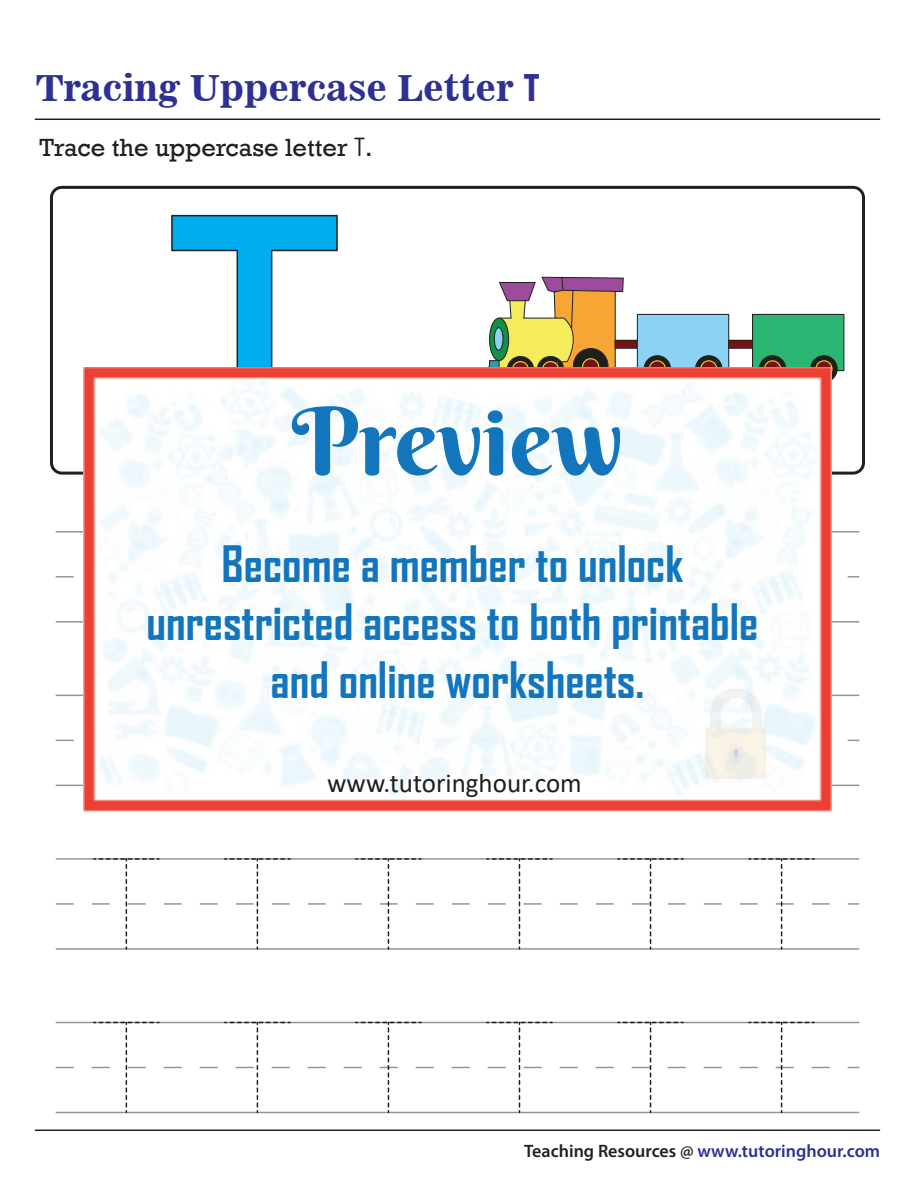
<style>
.page{position:relative;width:918px;height:1188px;background:#fff}
.page>*{position:absolute;margin:0;border:0;box-sizing:border-box;transform-origin:0 0}
.t1{font:94.05px "Berkshire Swash";color:#1375bc}
.t2{font:700 48px/57.6px "Agency FB";color:#1375bc;text-align:center}
.t3{font:36px "News 701 BT Bold A";color:#2e3092}
.t4{font:27px "Calibri";color:#211e1e}
.t5{font:25.5px "Rockwell";color:#231f20}
.t6{font:600 18px "Myriad Pro";color:#2e3092}
.s1{font-family:"Century Gothic";font-weight:700;font-size:37.5px}
.s2{font-family:"Century Gothic"}
.s3{color:#231f20}
</style>
<div class="page">
<hr style="left:35px;top:119px;width:845px;height:1px;background:#231f20">
<hr style="left:35px;top:1130px;width:845px;height:1px;background:#231f20">
<div style="left:50px;top:186px;width:815px;height:289px;border:3px solid #231f20;border-radius:10px"></div>
<svg style="left:476px;top:276px;width:148px;height:92px"></svg>
<div style="left:615px;top:340px;width:22px;height:8px;background:#771115"></div>
<div style="left:615px;top:340px;width:23px;height:8px;border:1px solid #211e1e"></div>
<div style="left:637px;top:314px;width:92px;height:57px;background:#8ad3f4"></div>
<div style="left:637px;top:314px;width:92px;height:57px;border:1px solid #211e1e"></div>
<svg style="left:644px;top:356px;width:27px;height:26px"></svg>
<div style="left:644px;top:356px;width:27px;height:26px;border:1px solid #211e1e;border-radius:50%"></div>
<svg style="left:649px;top:361px;width:16px;height:16px"></svg>
<div style="left:649px;top:361px;width:17px;height:16px;border:1px solid #f7ee21;border-radius:50%"></div>
<svg style="left:696px;top:356px;width:26px;height:26px"></svg>
<div style="left:695px;top:356px;width:27px;height:26px;border:1px solid #211e1e;border-radius:50%"></div>
<svg style="left:701px;top:361px;width:16px;height:16px"></svg>
<div style="left:700px;top:361px;width:17px;height:16px;border:1px solid #f7ee21;border-radius:50%"></div>
<div style="left:729px;top:340px;width:24px;height:8px;background:#771115"></div>
<div style="left:729px;top:340px;width:24px;height:8px;border:1px solid #211e1e"></div>
<div style="left:753px;top:314px;width:91px;height:57px;background:#2bb572"></div>
<div style="left:752px;top:314px;width:92px;height:57px;border:1px solid #211e1e"></div>
<svg style="left:759px;top:356px;width:27px;height:26px"></svg>
<div style="left:759px;top:356px;width:27px;height:26px;border:1px solid #211e1e;border-radius:50%"></div>
<svg style="left:764px;top:361px;width:17px;height:16px"></svg>
<div style="left:764px;top:361px;width:17px;height:16px;border:1px solid #f7ee21;border-radius:50%"></div>
<svg style="left:811px;top:356px;width:26px;height:26px"></svg>
<div style="left:811px;top:356px;width:26px;height:26px;border:1px solid #211e1e;border-radius:50%"></div>
<svg style="left:816px;top:361px;width:16px;height:16px"></svg>
<div style="left:816px;top:361px;width:16px;height:16px;border:1px solid #f7ee21;border-radius:50%"></div>
<hr style="left:56px;top:621px;width:803px;height:2px;background:#939598">
<hr style="left:56px;top:785px;width:803px;height:1px;background:#939598">
<svg style="left:56px;top:695px;width:803px;height:90px"></svg>
<hr style="left:56px;top:948px;width:803px;height:2px;background:#939598">
<svg style="left:56px;top:858px;width:803px;height:91px"></svg>
<hr style="left:56px;top:1112px;width:803px;height:1px;background:#939598">
<svg style="left:56px;top:1022px;width:803px;height:90px"></svg>
<svg style="left:170px;top:214px;width:169px;height:154px"></svg>
<svg style="left:56px;top:513px;width:803px;height:109px"></svg>
<img style="left:84px;top:368px;width:747px;height:443px">
<p class="t3" style="left:36px;top:72px;width:505px">Tracing Uppercase Letter <span class="s1">T</span></p>
<p class="t5" style="left:39px;top:139px;width:335px">Trace the uppercase letter <span class="s2">T</span>.</p>
<h1 class="t1" style="left:292px;top:387px;width:333px">Preview</h1>
<p class="t2" style="left:147px;top:539px;width:613px">Become a member to unlock unrestricted access to both printable and online worksheets.</p>
<p class="t4" style="left:327px;top:774px;width:256px">www.tutoringhour.com</p>
<p class="t6" style="left:524px;top:1144px;width:357px"><span class="s3">Teaching Resources @</span> www.tutoringhour.com</p>
</div>
